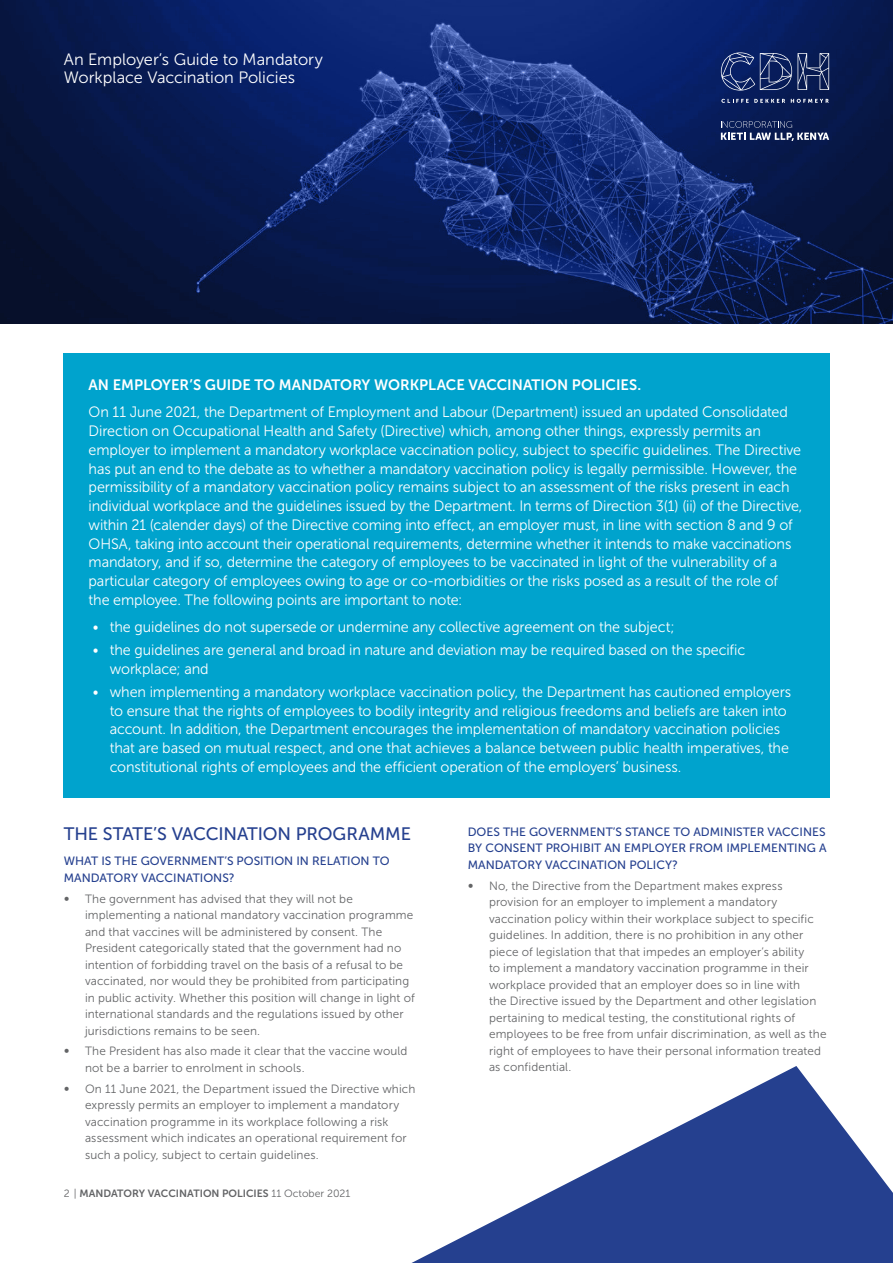
<style>
.page{position:relative;width:893px;height:1263px;background:#fff}
.page>*{position:absolute;margin:0;border:0;box-sizing:border-box;transform-origin:0 0}
.t1{font:18px "Museo Sans 500";letter-spacing:-.005em;color:#25408f}
.t2{font:16.5px/18.3px "Museo Sans 300";color:#fff}
.t3{font:15px/18.8px "Museo Sans 300";letter-spacing:-.005em;color:#fff;scale:.96 1}
.t4{font:15px "Museo Sans 700";color:#fff}
.t5{font:12px/16.5px "Museo Sans 300";letter-spacing:.01em;color:#636466}
.t6{font:12px/16.5px "Museo Sans 500";color:#25408f;text-align:justify}
.t7{font:10.5px "Museo Sans 700";color:#636466}
.s1{font-family:"Museo Sans 300"}
</style>
<div class="page">
<img style="left:0;top:0;width:893px;height:323px">
<svg style="left:791px;top:99px;width:38px;height:4px"></svg>
<svg style="left:721px;top:99px;width:64px;height:4px"></svg>
<svg style="left:721px;top:52px;width:71px;height:39px;background:#2c3f77"></svg>
<svg style="left:798px;top:53px;width:31px;height:37px"></svg>
<svg style="left:721px;top:121px;width:108px;height:20px;background:#3c4b75"></svg>
<svg style="left:411px;top:1066px;width:482px;height:197px;fill:#25408f"></svg>
<div style="left:63px;top:353px;width:766px;height:444px;background:#00a3cd"></div>
<p class="t2" style="left:64px;top:50px;width:261px">An Employer’s Guide to Mandatory<br>Workplace Vaccination Policies</p>
<p class="t4" style="left:89px;top:377px;width:554px">AN EMPLOYER’S GUIDE TO MANDATORY WORKPLACE VACCINATION POLICIES.</p>
<p class="t3" style="left:89px;top:403px;width:745px">On 11 June 2021, the Department of Employment and Labour (Department) issued an updated Consolidated Direction on Occupational Health and Safety (Directive) which, among other things, expressly permits an employer to implement a mandatory workplace vaccination policy, subject to specific guidelines. The Directive has put an end to the debate as to whether a mandatory vaccination policy is legally permissible. However, the permissibility of a mandatory vaccination policy remains subject to an assessment of the risks present in each individual workplace and the guidelines issued by the Department. In terms of Direction 3(1) (ii) of the Directive, within 21 (calender days) of the Directive coming into effect, an employer must, in line with section 8 and 9 of OHSA, taking into account their operational requirements, determine whether it intends to make vaccinations mandatory, and if so, determine the category of employees to be vaccinated in light of the vulnerability of a particular category of employees owing to age or co-morbidities or the risks posed as a result of the role of the employee. The following points are important to note:</p>
<p class="t3" style="left:93px;top:618px;width:607px">• the guidelines do not supersede or undermine any collective agreement on the subject;</p>
<p class="t3" style="left:110px;top:641px;width:663px;text-indent:-17px">• the guidelines are general and broad in nature and deviation may be required based on the specific workplace; and</p>
<p class="t3" style="left:110px;top:682px;width:711px;text-indent:-17px">• when implementing a mandatory workplace vaccination policy, the Department has cautioned employers to ensure that the rights of employees to bodily integrity and religious freedoms and beliefs are taken into account. In addition, the Department encourages the implementation of mandatory vaccination policies that are based on mutual respect, and one that achieves a balance between public health imperatives, the constitutional rights of employees and the efficient operation of the employers’ business.</p>
<p class="t1" style="left:64px;top:824px;width:349px">THE STATE’S VACCINATION PROGRAMME</p>
<p class="t6" style="left:64px;top:853px;width:327px">WHAT IS THE GOVERNMENT’S POSITION IN RELATION TO<br>MANDATORY VACCINATIONS?</p>
<p class="t5" style="left:64px;top:890px;width:7px">∞</p>
<p class="t5" style="left:85px;top:890px;width:331px">The government has advised that they will not be implementing a national mandatory vaccination programme and that vaccines will be administered by consent. The President categorically stated that the government had no intention of forbidding travel on the basis of a refusal to be vaccinated, nor would they be prohibited from participating in public activity. Whether this position will change in light of international standards and the regulations issued by other jurisdictions remains to be seen.</p>
<p class="t5" style="left:64px;top:1043px;width:7px">∞</p>
<p class="t5" style="left:85px;top:1043px;width:324px">The President has also made it clear that the vaccine would not be a barrier to enrolment in schools.</p>
<p class="t5" style="left:64px;top:1080px;width:7px">∞</p>
<p class="t5" style="left:85px;top:1080px;width:332px">On 11 June 2021, the Department issued the Directive which expressly permits an employer to implement a mandatory vaccination programme in its workplace following a risk assessment which indicates an operational requirement for such a policy, subject to certain guidelines.</p>
<p class="t7" style="left:64px;top:1187px;width:288px"><span class="s1">2 |</span> MANDATORY VACCINATION POLICIES <span class="s1">11 October 2021</span></p>
<p class="t6" style="left:468px;top:824px;width:360px">DOES THE GOVERNMENT’S STANCE TO ADMINISTER VACCINES BY CONSENT PROHIBIT AN EMPLOYER FROM IMPLEMENTING A MANDATORY VACCINATION POLICY?</p>
<p class="t5" style="left:468px;top:877px;width:7px">∞</p>
<p class="t5" style="left:489px;top:877px;width:339px">No, the Directive from the Department makes express provision for an employer to implement a mandatory vaccination policy within their workplace subject to specific guidelines. In addition, there is no prohibition in any other piece of legislation that that impedes an employer’s ability<br>to implement a mandatory vaccination programme in their workplace provided that an employer does so in line with<br>the Directive issued by the Department and other legislation pertaining to medical testing, the constitutional rights of employees to be free from unfair discrimination, as well as the right of employees to have their personal information treated as confidential.</p>
</div>
